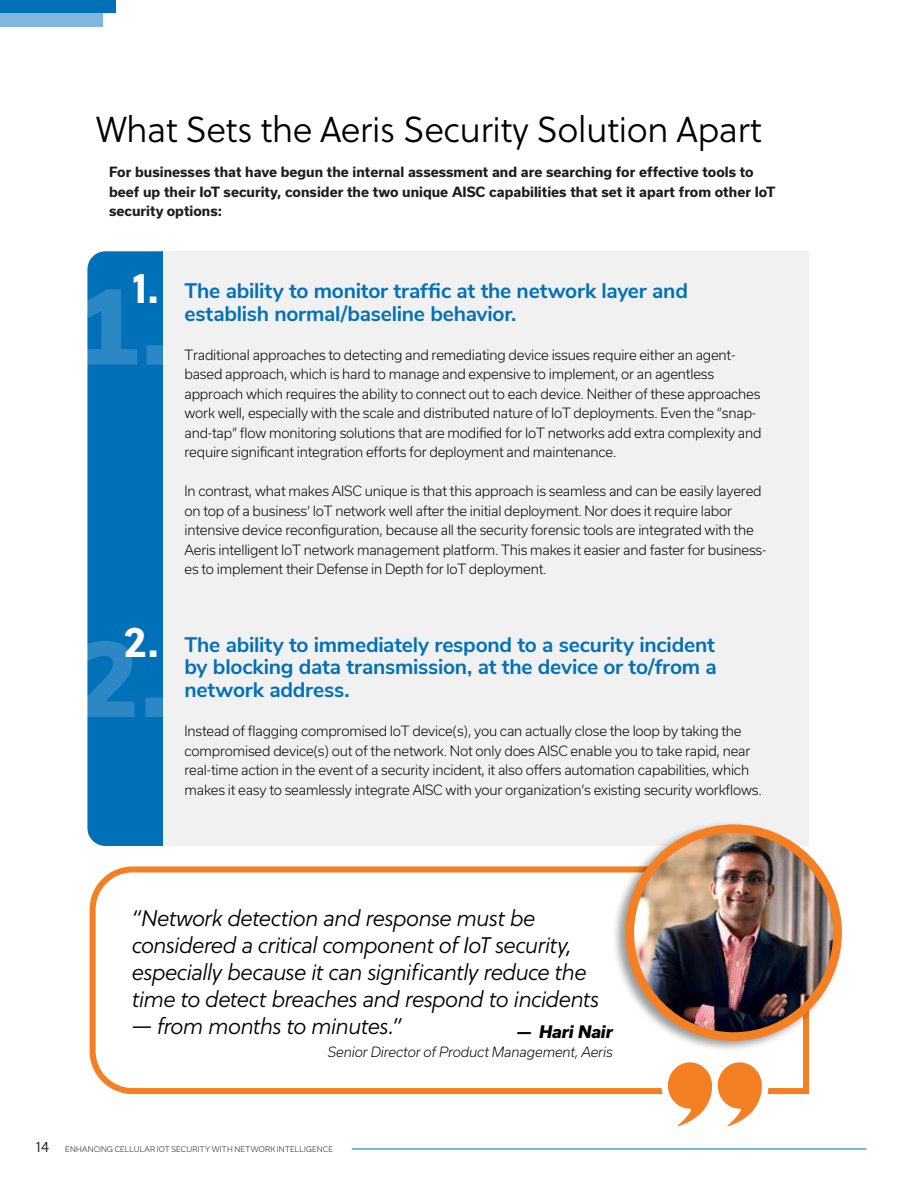
<style>
.page{position:relative;width:918px;height:1188px;background:#fff}
.page>*{position:absolute;margin:0;border:0;box-sizing:border-box;transform-origin:0 0}
.t1{font:700 43.5px "Soleil";color:#fff}
.t2{font:36px "Soleil Lt";letter-spacing:-.02em;color:#000}
.t3{font:italic 22.5px/27px "Soleil Lt";letter-spacing:-.035em;color:#000}
.t4{font:700 21px/23px "Nunito Sans";letter-spacing:-.01em;color:#0070b9}
.t5{font:italic 800 16.5px "Usual";letter-spacing:-.01em;color:#000}
.t6{font:300 13.5px/19.5px "Usual";letter-spacing:-.015em;color:#000}
.t7{font:700 13.5px/19.5px "Usual";color:#1b1c1d}
.t8{font:italic 300 13.5px "Usual";letter-spacing:-.01em;color:#000}
.t9{font:300 7.5px "Usual";letter-spacing:.03em;color:#1b1c1d}
.s1{font-family:"Soleil Lt";font-weight:400;font-size:15px}
</style>
<div class="page">
<hr style="left:352px;top:1149px;width:514px;height:1px;background:#0070b9">
<svg style="left:669px;top:1094px;width:43px;height:32px"></svg>
<svg style="left:719px;top:1094px;width:42px;height:32px"></svg>
<svg style="left:90px;top:866px;width:719px;height:228px"></svg>
<div style="left:150px;top:251px;width:659px;height:595px;background:#f1f1f2"></div>
<div style="left:87px;top:251px;width:76px;height:595px;background:#0070b9"></div>
<svg style="left:87px;top:641px;width:76px;height:76px;background:#157bbe"></svg>
<svg style="left:87px;top:289px;width:76px;height:76px;background:#147bbe"></svg>
<div style="left:612px;top:820px;width:232px;height:233px;background:#000;opacity:.4"></div>
<div style="left:625px;top:824px;width:217px;height:217px;background:#f58023;border-radius:50%"></div>
<img style="left:634px;top:833px;width:199px;height:199px;border-radius:100px">
<div style="left:0;top:0;width:103px;height:27px;background:#80b7dc"></div>
<div style="left:0;top:0;width:116px;height:14px;background:#0070b9"></div>
<h2 class="t2" style="left:96px;top:104px;width:667px">What Sets the Aeris Security Solution Apart</h2>
<p class="t7" style="left:109px;top:162px;width:668px">For businesses that have begun the internal assessment and are searching for effective tools to beef up their IoT security, consider the two unique AISC capabilities that set it apart from other IoT security options:</p>
<h1 class="t1" style="left:132px;top:253px;width:28px">1.</h1>
<h1 class="t1" style="left:123px;top:608px;width:37px">2.</h1>
<h3 class="t4" style="left:184px;top:279px;width:505px;line-height:22.5px">The ability to monitor traffic at the network layer and establish normal/baseline behavior.</h3>
<p class="t6" style="left:184px;top:345px;width:579px">Traditional approaches to detecting and remediating device issues require either an agent&shy;based approach, which is hard to manage and expensive to implement, or an agentless approach which requires the ability to connect out to each device. Neither of these approaches work well, especially with the scale and distributed nature of IoT deployments. Even the “snap&shy;and-tap” flow monitoring solutions that are modified for IoT networks add extra complexity and require significant integration efforts for deployment and maintenance.</p>
<p class="t6" style="left:184px;top:482px;width:584px">In contrast, what makes AISC unique is that this approach is seamless and can be easily layered on top of a business’ IoT network well after the initial deployment. Nor does it require labor intensive device reconfiguration, because all the security forensic tools are integrated with the Aeris intelligent IoT network management platform. This makes it easier and faster for business&shy;es to implement their Defense in Depth for IoT deployment.</p>
<h3 class="t4" style="left:184px;top:632px;width:534px;text-align:justify">The ability to immediately respond to a security incident by blocking data transmission, at the device or to/from a network address.</h3>
<p class="t6" style="left:184px;top:722px;width:579px">Instead of flagging compromised IoT device(s), you can actually close the loop by taking the compromised device(s) out of the network. Not only does AISC enable you to take rapid, near real-time action in the event of a security incident, it also offers automation capabilities, which makes it easy to seamlessly integrate AISC with your organization’s existing security workflows.</p>
<h3 class="t3" style="left:132px;top:905px;width:469px">“Network detection and response must be considered a critical component of IoT security, especially because it can significantly reduce the time to detect breaches and respond to incidents</h3>
<h3 class="t3" style="left:132px;top:1013px;width:272px">— from months to minutes.”</h3>
<p class="t5" style="left:517px;top:1022px;width:98px">— Hari Nair</p>
<p class="t8" style="left:328px;top:1044px;width:287px">Senior Director of Product Management, Aeris</p>
<p class="t9" style="left:36px;top:1145px;width:299px"><span class="s1">14</span> ENHANCING CELLULAR IOT SECURITY WITH NETWORK INTELLIGENCE</p>
</div>
